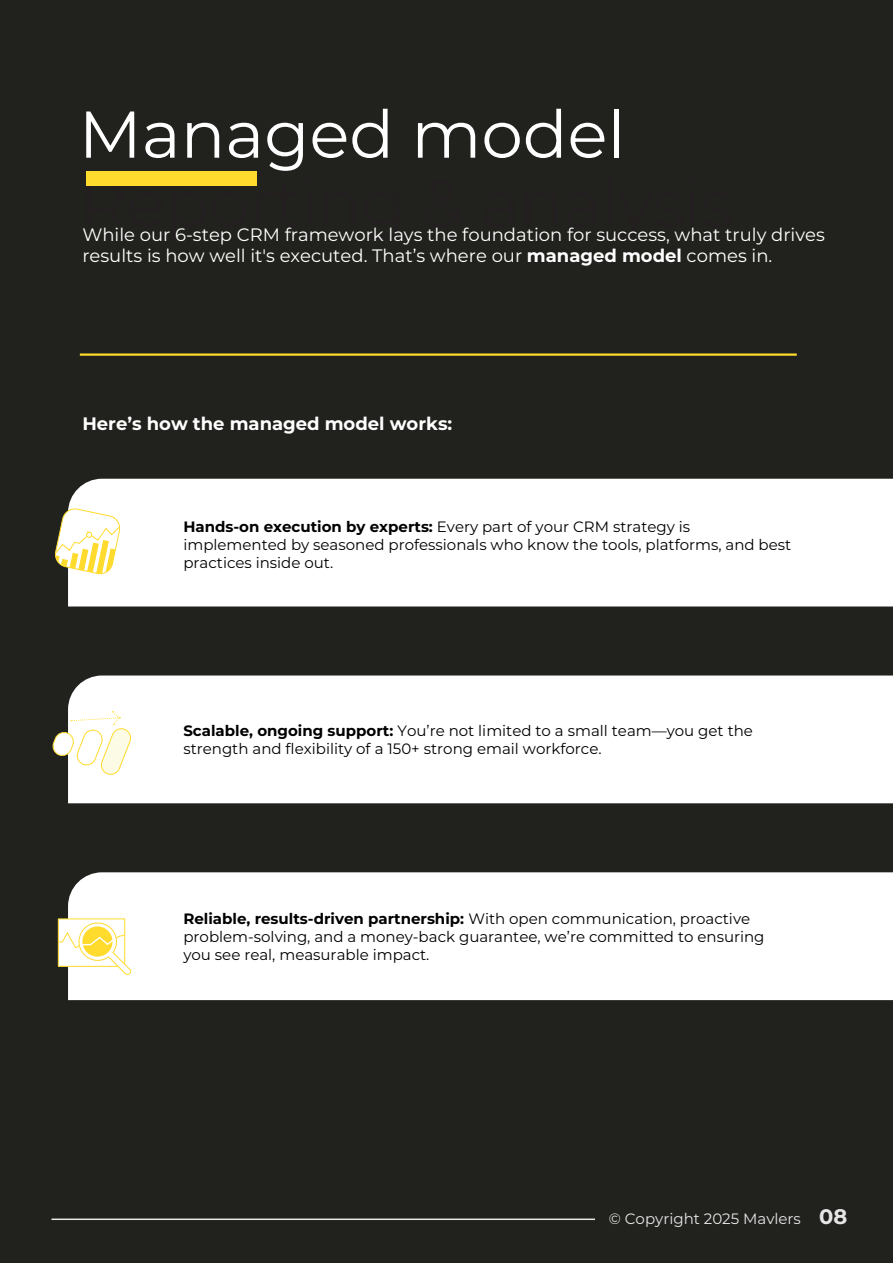
<style>
.page{position:relative;width:893px;height:1263px;background:#21211d}
.page>*{position:absolute;margin:0;border:0;box-sizing:border-box;transform-origin:0 0}
.t1{font:66px "Montserrat";color:#fff}
.t2{font:18px/21.6px "Montserrat";color:#fff}
.t3{font:700 18px "Montserrat";color:#fff}
.t4{font:15px/18px "Montserrat";color:#000}
.t5{font:15px "Montserrat";color:#e5e6e6}
.s1{font-weight:700}
.s2{font-weight:700;font-size:21px}
</style>
<div class="page">
<hr style="left:80px;top:353px;width:717px;height:3px;background:#ffdb2d">
<div style="left:86px;top:171px;width:171px;height:15px;background:#ffdb2d"></div>
<div style="left:68px;top:479px;width:825px;height:127px;background:#fff"></div>
<div style="left:68px;top:675px;width:825px;height:128px;background:#fff"></div>
<div style="left:68px;top:872px;width:825px;height:128px;background:#fff"></div>
<svg style="left:52px;top:711px;width:81px;height:64px"></svg>
<svg style="left:57px;top:918px;width:75px;height:58px"></svg>
<svg style="left:55px;top:508px;width:66px;height:67px"></svg>
<hr style="left:51px;top:1218px;width:544px;height:2px;background:#e5e6e6">
<h1 class="t1" style="left:79px;top:90px;width:548px">Managed model</h1>
<p class="t2" style="left:82px;top:223px;width:744px">While our 6-step CRM framework lays the foundation for success, what truly drives results is how well it's executed. That’s where our <span class="s1">managed model</span> comes in.</p>
<p class="t3" style="left:82px;top:411px;width:371px">Here’s how the managed model works:</p>
<p class="t4" style="left:183px;top:517px;width:609px"><span class="s1">Hands-on execution by experts:</span> Every part of your CRM strategy is implemented by seasoned professionals who know the tools, platforms, and best practices inside out.</p>
<p class="t4" style="left:183px;top:721px;width:571px"><span class="s1">Scalable, ongoing support:</span> You’re not limited to a small team—you get the strength and flexibility of a 150+ strong email workforce.</p>
<p class="t4" style="left:183px;top:910px;width:583px"><span class="s1">Reliable, results-driven partnership:</span> With open communication, proactive problem-solving, and a money-back guarantee, we’re committed to ensuring you see real, measurable impact.</p>
<p class="t5" style="left:609px;top:1208px;width:240px">© Copyright 2025 Mavlers <span class="s2">08</span></p>
</div>
